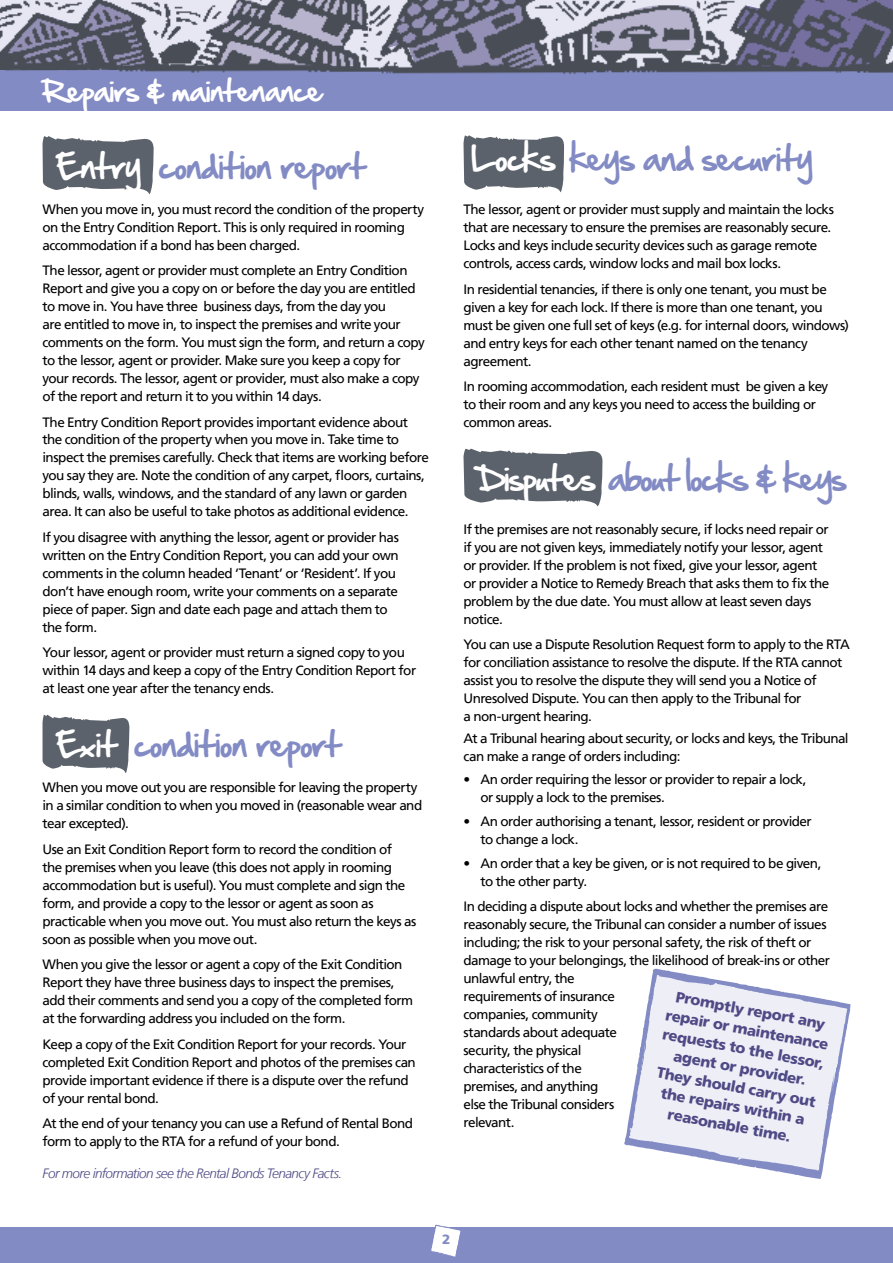
<style>
.page{position:relative;width:893px;height:1263px;background:#fff}
.page>*{position:absolute;margin:0;border:0;box-sizing:border-box;transform-origin:0 0}
.t1{font:30px "Hand Of Sean";letter-spacing:.015em;color:#838bc5}
.t2{font:30px "Hand Of Sean";letter-spacing:-.01em;color:#838bc5}
.t3{font:26.25px "Hand Of Sean";letter-spacing:.02em;color:#fff}
.t4{font:900 15px/19.5px "Frutiger LT";color:#4f4a85;text-align:center}
.t5{font:13.5px/18px "Frutiger LT";letter-spacing:-.04em;color:#000}
.t6{font:italic 300 13.5px "Frutiger LT";letter-spacing:-.045em;color:#4f4a85}
.t7{font:900 13.5px "Frutiger LT";color:#838bc5}
.s1{color:#fff}
</style>
<div class="page">
<div style="left:0;top:1228px;width:893px;height:35px;background:#838bc5"></div>
<div style="left:0;top:0;width:893px;height:111px;background:#838bc5"></div>
<svg style="left:429px;top:1224px;width:33px;height:33px"></svg>
<img style="left:0;top:69px;width:893px;height:5px">
<img style="left:0;top:0;width:893px;height:69px">
<svg style="left:43px;top:136px;width:111px;height:58px"></svg>
<svg style="left:42px;top:715px;width:88px;height:58px"></svg>
<svg style="left:463px;top:135px;width:101px;height:57px;background:#747981"></svg>
<svg style="left:463px;top:449px;width:140px;height:57px;background:#767b83"></svg>
<svg style="left:624px;top:969px;width:227px;height:210px"></svg>
<svg style="left:629px;top:975px;width:218px;height:195px"></svg>
<h2 class="t3" style="left:43px;top:72px;width:280px">Repairs &amp; maintenance</h2>
<h1 class="t1" style="left:57px;top:145px;width:310px"><span class="s1">Entry</span> condition report</h1>
<p class="t5" style="left:43px;top:200px;width:383px">When you move in, you must record the condition of the property on the Entry Condition Report. This is only required in rooming accommodation if a bond has been charged.</p>
<p class="t5" style="left:43px;top:261px;width:384px">The lessor, agent or provider must complete an Entry Condition Report and give you a copy on or before the day you are entitled to move in. You have three business days, from the day you<br>are entitled to move in, to inspect the premises and write your comments on the form. You must sign the form, and return a copy to the lessor, agent or provider. Make sure you keep a copy for your records. The lessor, agent or provider, must also make a copy of the report and return it to you within 14 days.</p>
<p class="t5" style="left:43px;top:413px;width:388px">The Entry Condition Report provides important evidence about the condition of the property when you move in. Take time to inspect the premises carefully. Check that items are working before you say they are. Note the condition of any carpet, floors, curtains, blinds, walls, windows, and the standard of any lawn or garden area. It can also be useful to take photos as additional evidence.</p>
<p class="t5" style="left:43px;top:528px;width:358px">If you disagree with anything the lessor, agent or provider has written on the Entry Condition Report, you can add your own comments in the column headed ‘Tenant’ or ‘Resident’. If you don’t have enough room, write your comments on a separate piece of paper. Sign and date each page and attach them to the form.</p>
<p class="t5" style="left:43px;top:644px;width:375px">Your lessor, agent or provider must return a signed copy to you within 14 days and keep a copy of the Entry Condition Report for at least one year after the tenancy ends.</p>
<h1 class="t1" style="left:57px;top:724px;width:285px"><span class="s1">Exit</span> condition report</h1>
<p class="t5" style="left:43px;top:779px;width:381px">When you move out you are responsible for leaving the property in a similar condition to when you moved in (reasonable wear and tear excepted).</p>
<p class="t5" style="left:43px;top:840px;width:375px">Use an Exit Condition Report form to record the condition of<br>the premises when you leave (this does not apply in rooming accommodation but is useful). You must complete and sign the form, and provide a copy to the lessor or agent as soon as practicable when you move out. You must also return the keys as soon as possible when you move out.</p>
<p class="t5" style="left:43px;top:955px;width:372px">When you give the lessor or agent a copy of the Exit Condition Report they have three business days to inspect the premises, add their comments and send you a copy of the completed form at the forwarding address you included on the form.</p>
<p class="t5" style="left:43px;top:1035px;width:375px">Keep a copy of the Exit Condition Report for your records. Your completed Exit Condition Report and photos of the premises can provide important evidence if there is a dispute over the refund of your rental bond.</p>
<p class="t5" style="left:43px;top:1114px;width:372px">At the end of your tenancy you can use a Refund of Rental Bond form to apply to the RTA for a refund of your bond.</p>
<p class="t6" style="left:43px;top:1168px;width:301px">For more information see the Rental Bonds Tenancy Facts.</p>
<h1 class="t1" style="left:472px;top:137px;width:342px"><span class="s1">Locks</span> keys and security</h1>
<p class="t5" style="left:463px;top:201px;width:372px">The lessor, agent or provider must supply and maintain the locks that are necessary to ensure the premises are reasonably secure.<br>Locks and keys include security devices such as garage remote controls, access cards, window locks and mail box locks.</p>
<p class="t5" style="left:463px;top:280px;width:387px">In residential tenancies, if there is only one tenant, you must be given a key for each lock. If there is more than one tenant, you must be given one full set of keys (e.g. for internal doors, windows) and entry keys for each other tenant named on the tenancy agreement.</p>
<p class="t5" style="left:463px;top:378px;width:366px">In rooming accommodation, each resident must be given a key to their room and any keys you need to access the building or common areas.</p>
<h1 class="t2" style="left:478px;top:458px;width:370px"><span class="s1">Disputes</span> about locks &amp; keys</h1>
<p class="t5" style="left:463px;top:520px;width:367px">If the premises are not reasonably secure, if locks need repair or if you are not given keys, immediately notify your lessor, agent or provider. If the problem is not fixed, give your lessor, agent or provider a Notice to Remedy Breach that asks them to fix the problem by the due date. You must allow at least seven days notice.</p>
<p class="t5" style="left:463px;top:635px;width:388px">You can use a Dispute Resolution Request form to apply to the RTA for conciliation assistance to resolve the dispute. If the RTA cannot assist you to resolve the dispute they will send you a Notice of Unresolved Dispute. You can then apply to the Tribunal for<br>a non-urgent hearing.</p>
<p class="t5" style="left:463px;top:730px;width:387px">At a Tribunal hearing about security, or locks and keys, the Tribunal can make a range of orders including:</p>
<p class="t5" style="left:480px;top:771px;width:327px;text-indent:-17px">• An order requiring the lessor or provider to repair a lock, or supply a lock to the premises.</p>
<p class="t5" style="left:480px;top:813px;width:333px;text-indent:-17px">• An order authorising a tenant, lessor, resident or provider to change a lock.</p>
<p class="t5" style="left:480px;top:856px;width:342px;text-indent:-17px">• An order that a key be given, or is not required to be given, to the other party.</p>
<p class="t5" style="left:463px;top:897px;width:368px">In deciding a dispute about locks and whether the premises are reasonably secure, the Tribunal can consider a number of issues including; the risk to your personal safety, the risk of theft or damage to your belongings, the likelihood of break-ins or other unlawful entry, the<br>requirements of insurance<br>companies, community<br>standards about adequate<br>security, the physical<br>characteristics of the<br>premises, and anything<br>else the Tribunal considers<br>relevant.</p>
<p class="t4" style="left:671px;top:986px;width:167px;rotate:11deg">Promptly report any repair or maintenance requests to the lessor, agent or provider.<br>They should carry out the repairs within a reasonable time.</p>
<p class="t7" style="left:442px;top:1234px;width:10px">2</p>
</div>
